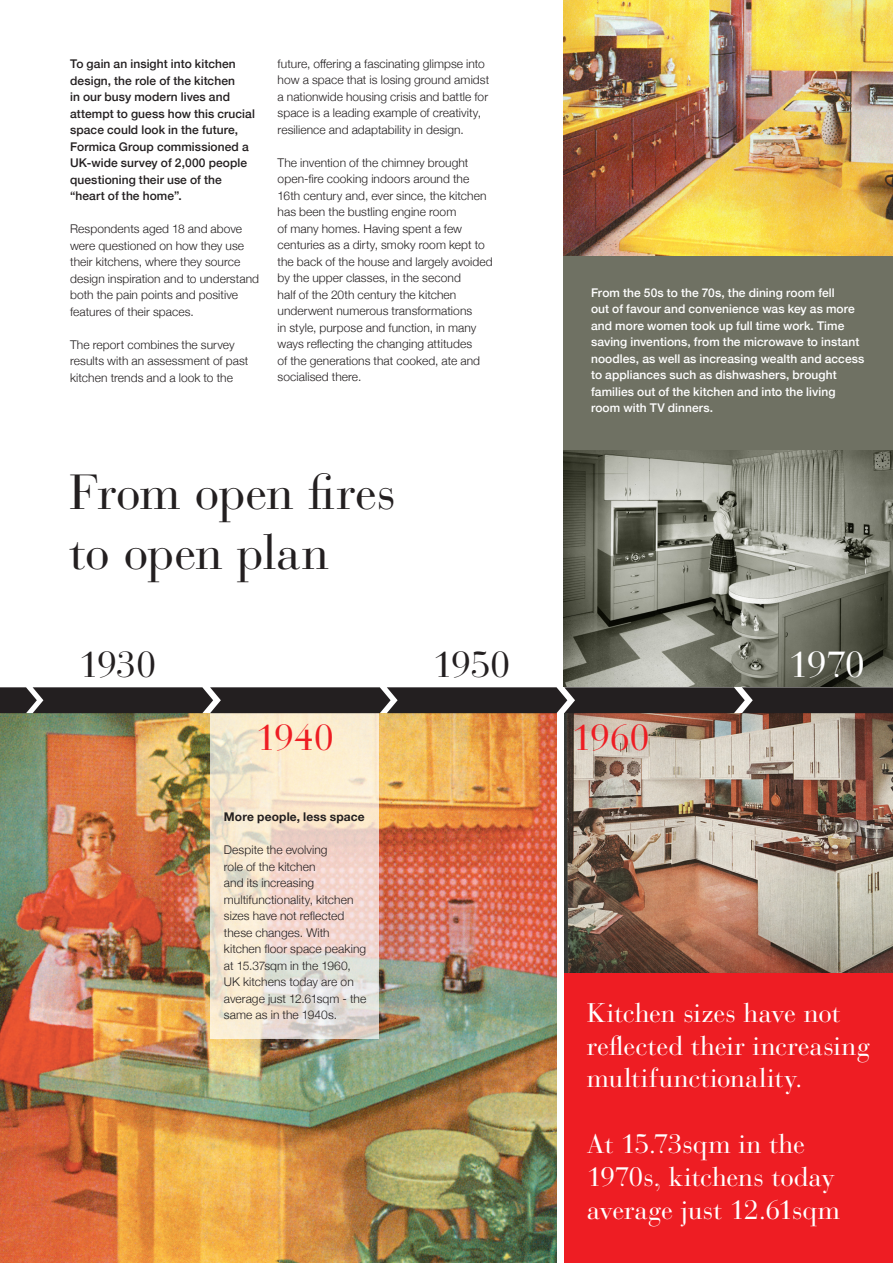
<style>
.page{position:relative;width:893px;height:1263px;background:#fff}
.page>*{position:absolute;margin:0;border:0;box-sizing:border-box;transform-origin:0 0}
.t1{font:48.9px "Bauer Bodoni Std";letter-spacing:-.01em;color:#231f20}
.t2{font:36.3px "Bauer Bodoni Std";letter-spacing:-.015em;color:#231f20}
.t3{font:36.3px "Bauer Bodoni Std";letter-spacing:-.01em;color:#ee1d23}
.t4{font:36.3px "Bauer Bodoni Std";color:#fff}
.t5{font:26.7px/32.8px "Bauer Bodoni Std";letter-spacing:-.005em;color:#fff}
.t6{font:300 12px/16.5px "Helvetica Neue";letter-spacing:.005em;color:#231f20}
.t7{font:500 12px/16.5px "Helvetica Neue";letter-spacing:.005em;color:#fff}
.t8{font:500 12px/16.5px "Helvetica Neue";letter-spacing:.005em;color:#231f20}
.t9{font:700 12px "Helvetica Neue";letter-spacing:.015em;color:#231f20}
</style>
<div class="page">
<div style="left:564px;top:225px;width:329px;height:226px;background:#6f7163"></div>
<img style="left:564px;top:450px;width:329px;height:237px">
<img style="left:564px;top:0;width:329px;height:255px">
<img style="left:0;top:713px;width:557px;height:550px">
<img style="left:564px;top:713px;width:329px;height:261px">
<div style="left:564px;top:974px;width:329px;height:289px;background:#ee1d23"></div>
<svg style="left:210px;top:713px;width:168px;height:326px;background:#f1e1d0"></svg>
<svg style="left:0;top:687px;width:893px;height:26px;background:#2e2b2c"></svg>
<p class="t8" style="left:70px;top:55px;width:186px">To gain an insight into kitchen design, the role of the kitchen<br>in our busy modern lives and attempt to guess how this crucial space could look in the future,<br>Formica Group commissioned a<br>UK-wide survey of 2,000 people questioning their use of the</p>
<p class="t8" style="left:70px;top:187px;width:113px">“heart of the home”.</p>
<p class="t6" style="left:70px;top:220px;width:190px">Respondents aged 18 and above were questioned on how they use their kitchens, where they source design inspiration and to understand both the pain points and positive features of their spaces.</p>
<p class="t6" style="left:70px;top:335px;width:180px">The report combines the survey results with an assessment of past kitchen trends and a look to the</p>
<p class="t6" style="left:278px;top:55px;width:213px">future, offering a fascinating glimpse into how a space that is losing ground amidst a nationwide housing crisis and battle for space is a leading example of creativity, resilience and adaptability in design.</p>
<p class="t6" style="left:278px;top:154px;width:217px">The invention of the chimney brought open-fire cooking indoors around the 16th century and, ever since, the kitchen has been the bustling engine room<br>of many homes. Having spent a few centuries as a dirty, smoky room kept to the back of the house and largely avoided by the upper classes, in the second<br>half of the 20th century the kitchen underwent numerous transformations<br>in style, purpose and function, in many ways reflecting the changing attitudes<br>of the generations that cooked, ate and socialised there.</p>
<p class="t1" style="left:69px;top:463px;width:328px">From open fires</p>
<p class="t1" style="left:69px;top:523px;width:261px">to open plan</p>
<p class="t7" style="left:591px;top:283px;width:275px">From the 50s to the 70s, the dining room fell<br>out of favour and convenience was key as more and more women took up full time work. Time saving inventions, from the microwave to instant noodles, as well as increasing wealth and access to appliances such as dishwashers, brought families out of the kitchen and into the living room with TV dinners.</p>
<p class="t2" style="left:79px;top:643px;width:79px">1930</p>
<p class="t2" style="left:433px;top:643px;width:79px">1950</p>
<p class="t4" style="left:788px;top:643px;width:78px">1970</p>
<p class="t3" style="left:256px;top:716px;width:79px">1940</p>
<p class="t3" style="left:572px;top:716px;width:79px">1960</p>
<p class="t9" style="left:224px;top:807px;width:142px">More people, less space</p>
<p class="t6" style="left:224px;top:841px;width:144px">Despite the evolving<br>role of the kitchen<br>and its increasing multifunctionality, kitchen sizes have not reflected these changes. With kitchen floor space peaking at 15.37sqm in the 1960,<br>UK kitchens today are on average just 12.61sqm - the same as in the 1940s.</p>
<p class="t5" style="left:587px;top:996px;width:285px">Kitchen sizes have not reflected their increasing multifunctionality.</p>
<p class="t5" style="left:587px;top:1128px;width:255px">At 15.73sqm in the<br>1970s, kitchens today average just 12.61sqm</p>
</div>
